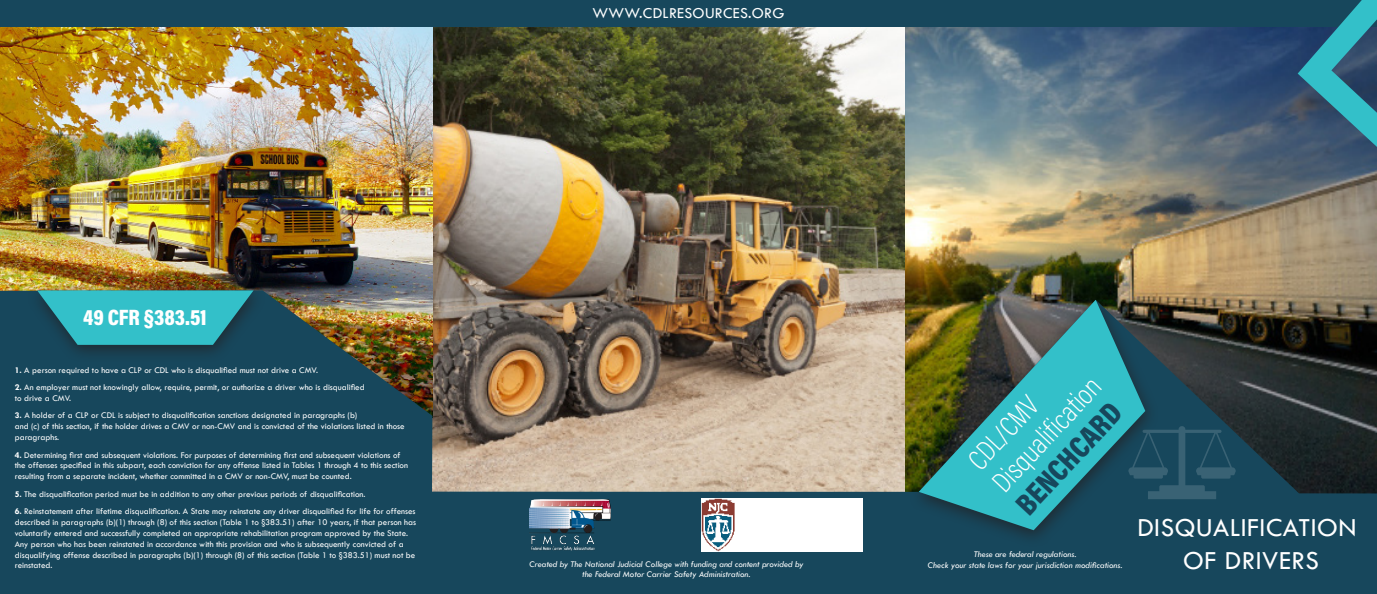
<style>
.page{position:relative;width:1377px;height:594px;background:#fff}
.page>*{position:absolute;margin:0;border:0;box-sizing:border-box;transform-origin:0 0}
.Slogan_2{font:900 30.75px "Acumin Pro Cond";color:#17475c}
.Slogan{font:200 29.25px "Acumin Pro Cond";color:#fff}
.t1{font:27px/32.4px "Tw Cen";letter-spacing:.02em;color:#fff;text-align:center}
.t2{font:900 22.5px "Acumin Pro Cond";color:#fff}
.t3{font:15.75px "Tw Cen";letter-spacing:.02em;color:#fff}
.t4{font:9px/10.8px "Tw Cen";color:#fff}
.t5{font:italic 9px/10.8px "Tw Cen";color:#fff;text-align:center}
.s1{font-weight:700}
</style>
<div class="page">
<img style="left:904px;top:27px;width:473px;height:263px">
<img style="left:432px;top:27px;width:472px;height:263px">
<img style="left:0;top:27px;width:432px;height:263px">
<img style="left:0;top:290px;width:1377px;height:304px">
<div style="left:908px;top:292px;width:251px;height:256px;background:#231f20;opacity:.75"></div>
<img style="left:919px;top:300px;width:226px;height:230px">
<div style="left:26px;top:281px;width:241px;height:82px;background:#231f20;opacity:.75"></div>
<svg style="left:37px;top:290px;width:217px;height:55px;background:#2ea6b1"></svg>
<svg style="left:1128px;top:426px;width:108px;height:73px;background:#214f62"></svg>
<div style="left:0;top:0;width:1377px;height:27px;background:#17475c"></div>
<svg style="left:1298px;top:0;width:79px;height:147px;background:#2f7489"></svg>
<img style="left:702px;top:499px;width:161px;height:52px">
<img style="left:529px;top:499px;width:82px;height:52px">
<p class="t3" style="left:592px;top:3px;width:194px">WWW.CDLRESOURCES.ORG</p>
<p class="t2" style="left:83px;top:303px;width:125px">49 CFR §383.51</p>
<p class="t4" style="left:15px;top:364px;width:305px"><span class="s1">1.</span> A person required to have a CLP or CDL who is disqualified must not drive a CMV.</p>
<p class="t4" style="left:15px;top:382px;width:351px"><span class="s1">2.</span> An employer must not knowingly allow, require, permit, or authorize a driver who is disqualified to drive a CMV.</p>
<p class="t4" style="left:15px;top:410px;width:391px"><span class="s1">3.</span> A holder of a CLP or CDL is subject to disqualification sanctions designated in paragraphs (b)<br>and (c) of this section, if the holder drives a CMV or non-CMV and is convicted of the violations listed in those paragraphs.</p>
<p class="t4" style="left:15px;top:449px;width:395px"><span class="s1">4.</span> Determining first and subsequent violations. For purposes of determining first and subsequent violations of the offenses specified in this subpart, each conviction for any offense listed in Tables 1 through 4 to this section resulting from a separate incident, whether committed in a CMV or non-CMV, must be counted.</p>
<p class="t4" style="left:15px;top:489px;width:352px"><span class="s1">5.</span> The disqualification period must be in addition to any other previous periods of disqualification.</p>
<p class="t4" style="left:15px;top:506px;width:403px"><span class="s1">6.</span> Reinstatement after lifetime disqualification. A State may reinstate any driver disqualified for life for offenses described in paragraphs (b)(1) through (8) of this section (Table 1 to §383.51) after 10 years, if that person has voluntarily entered and successfully completed an appropriate rehabilitation program approved by the State.<br>Any person who has been reinstated in accordance with this provision and who is subsequently convicted of a disqualifying offense described in paragraphs (b)(1) through (8) of this section (Table 1 to §383.51) must not be reinstated.</p>
<p class="t5" style="left:529px;top:558px;width:275px">Created by The National Judicial College with funding and content provided by the Federal Motor Carrier Safety Administration.</p>
<p class="Slogan" style="left:984px;top:474px;width:146px;rotate:-47deg">Disqualification</p>
<p class="Slogan" style="left:960px;top:452px;width:90px;rotate:-47deg">CDL/CMV</p>
<p class="Slogan_2" style="left:1007px;top:496px;width:141px;rotate:-47deg">BENCHCARD</p>
<p class="t5" style="left:928px;top:549px;width:196px">These are federal regulations.<br>Check your state laws for your jurisdiction modifications.</p>
<p class="t1" style="left:1137px;top:511px;width:221px">DISQUALIFICATION<br>OF DRIVERS</p>
</div>
